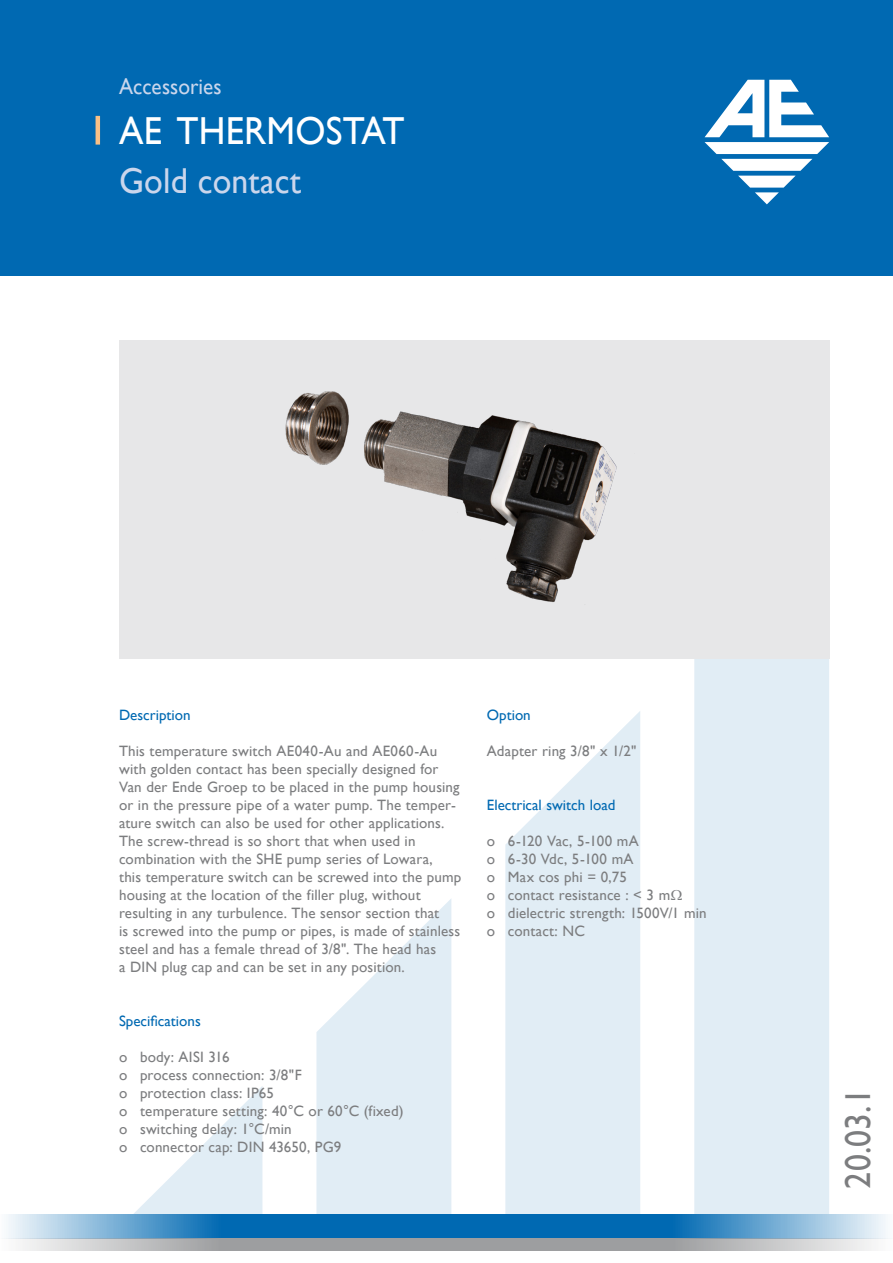
<style>
.page{position:relative;width:893px;height:1263px;background:#fff}
.page>*{position:absolute;margin:0;border:0;box-sizing:border-box;transform-origin:0 0}
.t1{font:39px "Gill Sans";letter-spacing:.005em;color:#fff;scale:.94 1}
.t2{font:36px "Gill Sans";letter-spacing:.005em;color:#cad6ec;scale:.94 1}
.t3{font:36px "Gill Sans";color:#7c7d7f;scale:.94 1}
.t4{font:22.5px "Gill Sans";color:#cad6ec;scale:.94 1}
.Subkopjes{font:15px/18px "Gill Sans";letter-spacing:.01em;color:#7c7d7f}
.Subkopjes-2{font:15px "Gill Sans";color:#0069b2}
</style>
<div class="page">
<svg style="left:134px;top:1087px;width:128px;height:127px"></svg>
<svg style="left:316px;top:899px;width:135px;height:315px;fill:#e1edf5"></svg>
<div style="left:694px;top:659px;width:135px;height:555px;background:#e1edf5"></div>
<svg style="left:505px;top:711px;width:135px;height:503px;background:#e5eff6"></svg>
<div style="left:0;top:0;width:893px;height:275px;background:#0069b2"></div>
<hr style="left:96px;top:116px;width:4px;height:29px;background:#f9c086">
<div style="left:119px;top:340px;width:710px;height:319px;background:#e7e7e8"></div>
<svg style="left:704px;top:80px;width:125px;height:124px"></svg>
<svg style="left:8px;top:1214px;width:438px;height:24px;background:#3b8bc3"></svg>
<svg style="left:4px;top:1238px;width:442px;height:13px;background:#b2b4b6"></svg>
<svg style="left:446px;top:1214px;width:440px;height:24px;background:#3a8bc3"></svg>
<svg style="left:446px;top:1238px;width:444px;height:13px;background:#b2b3b5"></svg>
<img style="left:285px;top:391px;width:332px;height:211px">
<p class="t4" style="left:119px;top:73px;width:111px">Accessories</p>
<p class="t1" style="left:119px;top:108px;width:305px">AE THERMOSTAT</p>
<p class="t2" style="left:119px;top:160px;width:195px">Gold contact</p>
<p class="Subkopjes-2" style="left:119px;top:706px;width:73px">Description</p>
<p class="Subkopjes" style="left:119px;top:742px;width:344px">This temperature switch AE040-Au and AE060-Au with golden contact has been specially designed for Van der Ende Groep to be placed in the pump housing or in the pressure pipe of a water pump. The temper&shy;ature switch can also be used for other applications.<br>The screw-thread is so short that when used in combination with the SHE pump series of Lowara,<br>this temperature switch can be screwed into the pump housing at the location of the filler plug, without resulting in any turbulence. The sensor section that<br>is screwed into the pump or pipes, is made of stainless steel and has a female thread of 3/8". The head has<br>a DIN plug cap and can be set in any position.</p>
<p class="Subkopjes-2" style="left:119px;top:1012px;width:83px">Specifications</p>
<p class="Subkopjes" style="left:119px;top:1048px;width:112px">o body: AISI 316</p>
<p class="Subkopjes" style="left:119px;top:1066px;width:184px">o process connection: 3/8"F</p>
<p class="Subkopjes" style="left:119px;top:1084px;width:156px">o protection class: IP65</p>
<p class="Subkopjes" style="left:119px;top:1102px;width:286px">o temperature setting: 40°C or 60°C (fixed)</p>
<p class="Subkopjes" style="left:119px;top:1120px;width:174px">o switching delay: 1°C/min</p>
<p class="Subkopjes" style="left:119px;top:1138px;width:224px">o connector cap: DIN 43650, PG9</p>
<p class="Subkopjes-2" style="left:487px;top:706px;width:45px">Option</p>
<p class="Subkopjes" style="left:487px;top:742px;width:151px">Adapter ring 3/8" x 1/2"</p>
<p class="Subkopjes-2" style="left:487px;top:796px;width:130px">Electrical switch load</p>
<p class="Subkopjes" style="left:487px;top:832px;width:153px">o 6-120 Vac, 5-100 mA</p>
<p class="Subkopjes" style="left:487px;top:850px;width:148px">o 6-30 Vdc, 5-100 mA</p>
<p class="Subkopjes" style="left:487px;top:868px;width:141px">o Max cos phi = 0,75</p>
<p class="Subkopjes" style="left:487px;top:886px;width:185px">o contact resistance : &lt; 3 m</p>
<p class="Subkopjes" style="left:487px;top:904px;width:221px">o dielectric strength: 1500V/1 min</p>
<p class="Subkopjes" style="left:487px;top:922px;width:100px">o contact: NC</p>
<p class="t3" style="left:837px;top:1188px;width:108px;rotate:-90deg">20.03.1</p>
</div>
